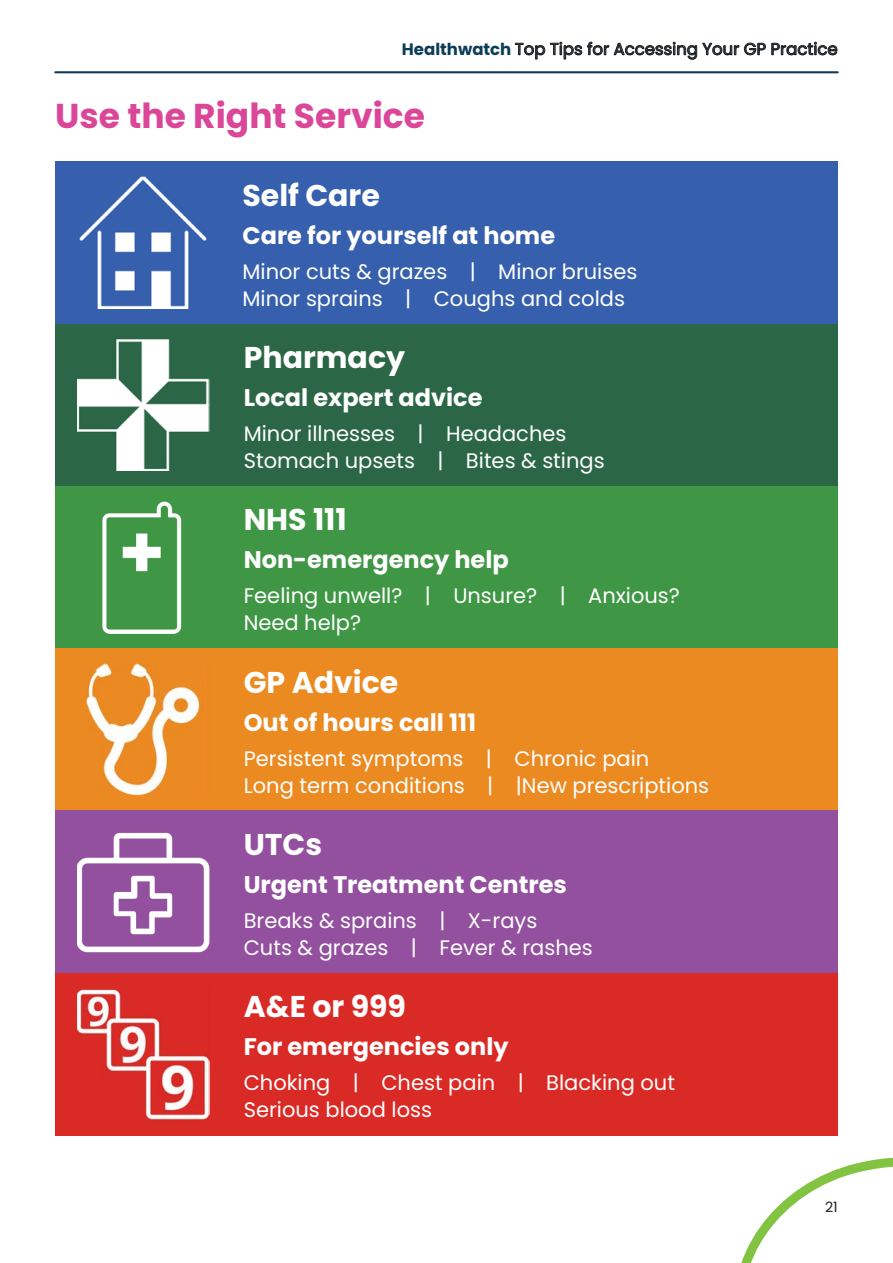
<style>
.page{position:relative;width:893px;height:1263px;background:#fff}
.page>*{position:absolute;margin:0;border:0;box-sizing:border-box;transform-origin:0 0}
.t1{font:700 34.5px "Poppins";color:#db4699}
.t2{font:700 30px "Poppins";color:#fff}
.t3{font:700 24px "Poppins";color:#fff}
.t4{font:21px/27px "Poppins";color:#fff}
.t5{font:16.5px "Poppins";color:#0b3d57}
.t6{font:14.25px "Poppins";color:#231f20}
.s1{font-weight:700}
</style>
<div class="page">
<svg style="left:741px;top:1157px;width:152px;height:106px"></svg>
<hr style="left:55px;top:71px;width:783px;height:2px;background:#0b3d57">
<svg style="left:515px;top:42px;width:322px;height:18px"></svg>
<div style="left:55px;top:162px;width:783px;height:162px;background:#3660ad"></div>
<div style="left:55px;top:324px;width:783px;height:162px;background:#2b6747"></div>
<div style="left:55px;top:486px;width:783px;height:162px;background:#3f9745"></div>
<div style="left:55px;top:648px;width:783px;height:163px;background:#ec8a22"></div>
<div style="left:55px;top:811px;width:783px;height:162px;background:#92509e"></div>
<div style="left:55px;top:973px;width:783px;height:162px;background:#da2a26"></div>
<img style="left:79px;top:177px;width:128px;height:132px">
<img style="left:77px;top:339px;width:132px;height:132px">
<img style="left:102px;top:501px;width:80px;height:132px">
<img style="left:84px;top:664px;width:116px;height:131px">
<img style="left:77px;top:832px;width:132px;height:121px">
<img style="left:77px;top:988px;width:132px;height:132px">
<p class="t5" style="left:402px;top:37px;width:437px"><span class="s1">Healthwatch</span> Top Tips for Accessing Your GP Practice</p>
<h1 class="t1" style="left:55px;top:91px;width:371px">Use the Right Service</h1>
<h2 class="t2" style="left:242px;top:174px;width:139px">Self Care</h2>
<p class="t3" style="left:242px;top:219px;width:314px">Care for yourself at home</p>
<p class="t4" style="left:242px;top:258px;width:396px">Minor cuts &amp; grazes | Minor bruises<br>Minor sprains | Coughs and colds</p>
<h2 class="t2" style="left:244px;top:336px;width:163px">Pharmacy</h2>
<p class="t3" style="left:244px;top:381px;width:240px">Local expert advice</p>
<p class="t4" style="left:244px;top:420px;width:362px">Minor illnesses | Headaches<br>Stomach upsets | Bites &amp; stings</p>
<h2 class="t2" style="left:244px;top:499px;width:105px">NHS 111</h2>
<p class="t3" style="left:244px;top:543px;width:267px">Non-emergency help</p>
<p class="t4" style="left:244px;top:582px;width:438px">Feeling unwell? | Unsure? | Anxious?<br>Need help?</p>
<h2 class="t2" style="left:244px;top:661px;width:156px">GP Advice</h2>
<p class="t3" style="left:244px;top:706px;width:234px">Out of hours call 111</p>
<p class="t4" style="left:244px;top:745px;width:467px">Persistent symptoms | Chronic pain<br>Long term conditions | |New prescriptions</p>
<h2 class="t2" style="left:244px;top:823px;width:80px">UTCs</h2>
<p class="t3" style="left:244px;top:868px;width:325px">Urgent Treatment Centres</p>
<p class="t4" style="left:244px;top:907px;width:351px">Breaks &amp; sprains | X-rays<br>Cuts &amp; grazes | Fever &amp; rashes</p>
<h2 class="t2" style="left:244px;top:985px;width:164px">A&amp;E or 999</h2>
<p class="t3" style="left:244px;top:1030px;width:266px">For emergencies only</p>
<p class="t4" style="left:244px;top:1069px;width:433px">Choking | Chest pain | Blacking out<br>Serious blood loss</p>
<p class="t6" style="left:825px;top:1197px;width:14px">21</p>
</div>
